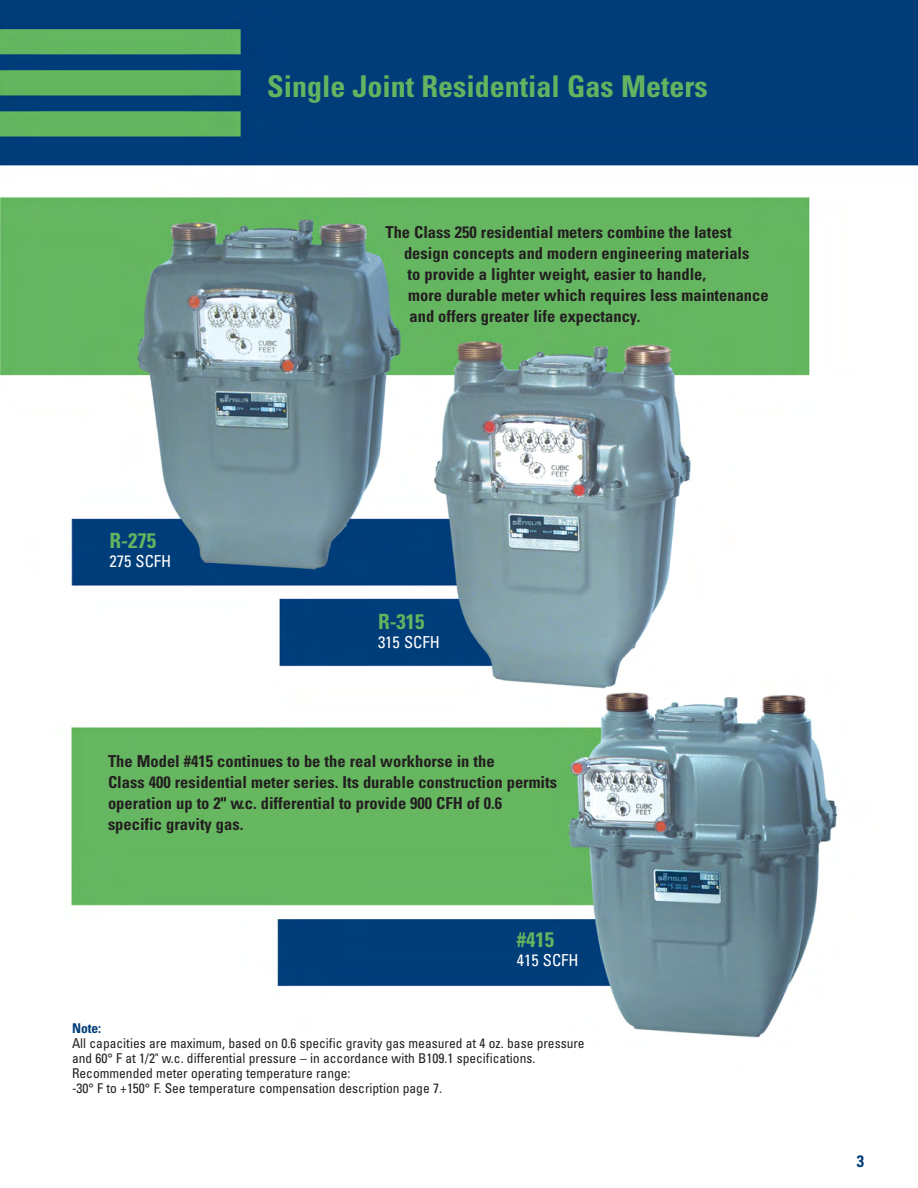
<style>
.page{position:relative;width:918px;height:1188px;background:#fff}
.page>*{position:absolute;margin:0;border:0;box-sizing:border-box;transform-origin:0 0}
.t1{font:700 condensed 30px "Univers";color:#65b360}
.t2{font:700 condensed 21px "Univers";color:#65b360}
.t3{font:700 condensed 16.5px/21px "Univers";color:#231f20}
.t4{font:condensed 16.5px "Univers";color:#fff}
.t5{font:700 condensed 16.5px "Univers";color:#003d79}
.t6{font:condensed 13.5px/15px "Univers";color:#231f20}
.t7{font:700 condensed 13.5px "Univers";color:#003d79}
</style>
<div class="page">
<img style="left:0;top:0;width:918px;height:1038px">
<h1 class="t1" style="left:267px;top:75px;width:442px">Single Joint Residential Gas Meters</h1>
<p class="t2" style="left:110px;top:532px;width:48px">R-275</p>
<p class="t4" style="left:110px;top:555px;width:63px">275 SCFH</p>
<p class="t3" style="left:385px;top:224px;width:348px">The Class 250 residential meters combine the latest</p>
<p class="t3" style="left:404px;top:245px;width:347px">design concepts and modern engineering materials</p>
<p class="t3" style="left:408px;top:266px;width:300px">to provide a lighter weight, easier to handle,</p>
<p class="t3" style="left:408px;top:287px;width:362px">more durable meter which requires less maintenance</p>
<p class="t3" style="left:410px;top:308px;width:232px">and offers greater life expectancy.</p>
<p class="t2" style="left:378px;top:613px;width:48px">R-315</p>
<p class="t4" style="left:378px;top:636px;width:63px">315 SCFH</p>
<p class="t3" style="left:108px;top:752px;width:451px">The Model #415 continues to be the real workhorse in the<br>Class 400 residential meter series. Its durable construction permits operation up to 2" w.c. differential to provide 900 CFH of 0.6 specific gravity gas.</p>
<p class="t2" style="left:517px;top:931px;width:39px">#415</p>
<p class="t4" style="left:517px;top:954px;width:63px">415 SCFH</p>
<p class="t7" style="left:72px;top:1023px;width:31px">Note:</p>
<p class="t6" style="left:72px;top:1037px;width:514px">All capacities are maximum, based on 0.6 specific gravity gas measured at 4 oz. base pressure and 60° F at 1/2" w.c. differential pressure – in accordance with B109.1 specifications.<br>Recommended meter operating temperature range:<br>-30° F to +150° F. See temperature compensation description page 7.</p>
<p class="t5" style="left:857px;top:1155px;width:9px">3</p>
</div>
